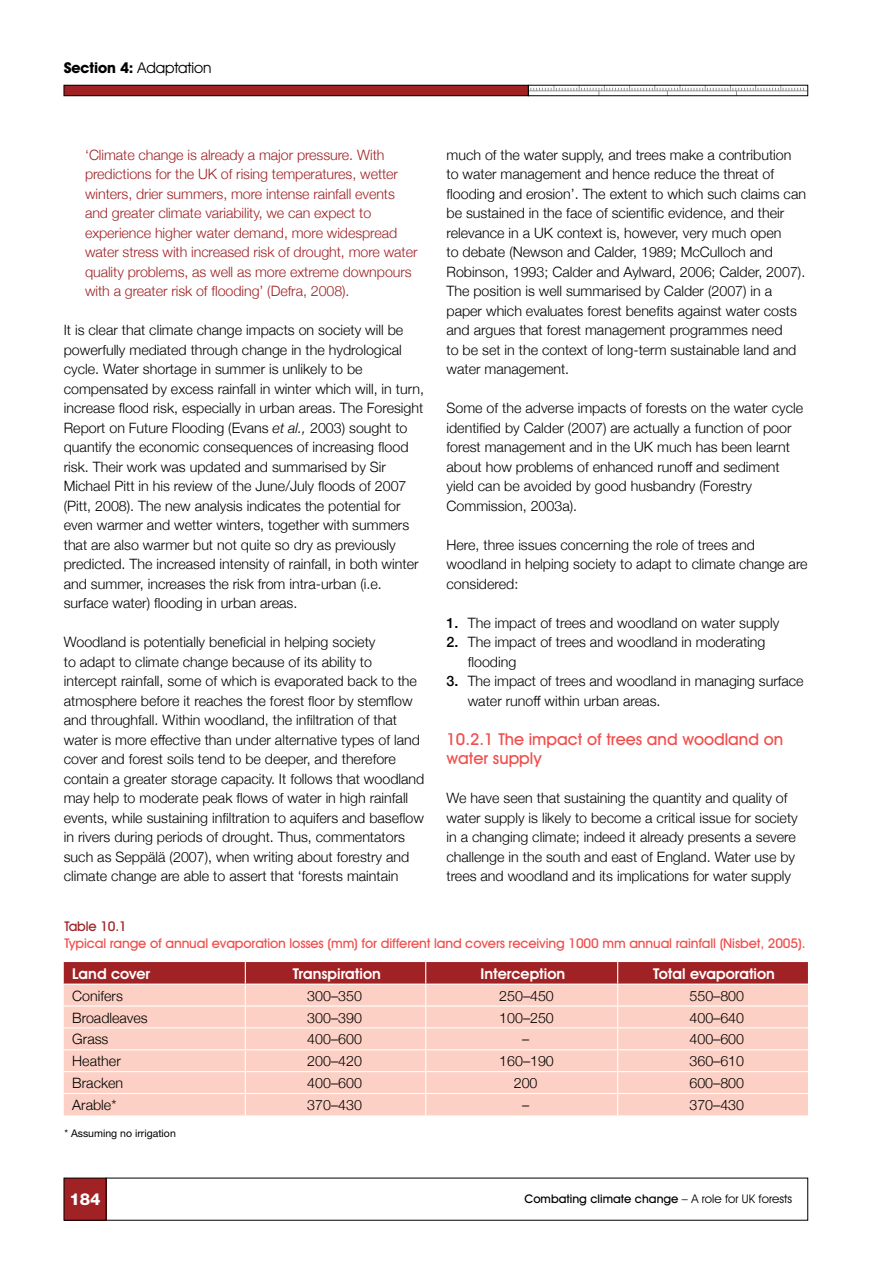
<style>
.page{position:relative;width:893px;height:1263px;background:#fff}
.page>*{position:absolute;margin:0;border:0;box-sizing:border-box;transform-origin:0 0}
.t1{font:500 16.5px/19.5px "Avant Garde IT Cby BT";color:#f04e4c}
.t2{font:800 16.5px "Helvetica Neue";color:#fff}
.t3{font:600 15px "Avant Garde IT Cby BT";color:#fff}
.t4{font:15px "Avant Garde IT Cby BT";letter-spacing:-.01em;color:#000}
.t5{font:300 14.25px/19.5px "Helvetica Neue";color:#000}
.t6{font:300 14.25px/19.5px "Helvetica Neue";letter-spacing:-.005em;color:#a02225}
.t7{font:500 13.5px "Avant Garde IT Cby BT";letter-spacing:-.01em;color:#f04e4c}
.t8{font:500 13.5px "Avant Garde IT Cby BT";letter-spacing:-.01em;color:#a02225}
.t9{font:500 12px "Avant Garde IT Cby BT";color:#000}
.t10{font:10.5px "Helvetica Neue";color:#000}
.s1{font-weight:700}
.s2{font-style:italic}
.s3{font-weight:500}
.s4{font-weight:400}
</style>
<div class="page">
<div style="left:64px;top:85px;width:464px;height:11px;background:#a02225"></div>
<div style="left:64px;top:85px;width:464px;height:11px;border:1px solid #000"></div>
<hr style="left:528px;top:91px;width:280px;height:1px;background:#939598">
<svg style="left:531px;top:87px;width:273px;height:7px"></svg>
<div style="left:64px;top:1178px;width:42px;height:42px;background:#a02225"></div>
<svg style="left:64px;top:962px;width:744px;height:153px;background:#efb9b0"></svg>
<p class="t4" style="left:64px;top:59px;width:149px"><span class="s1">Section 4:</span> Adaptation</p>
<p class="t6" style="left:85px;top:144px;width:334px">‘Climate change is already a major pressure. With predictions for the UK of rising temperatures, wetter winters, drier summers, more intense rainfall events and greater climate variability, we can expect to experience higher water demand, more widespread water stress with increased risk of drought, more water quality problems, as well as more extreme downpours with a greater risk of flooding’ (Defra, 2008).</p>
<p class="t5" style="left:64px;top:319px;width:362px">It is clear that climate change impacts on society will be powerfully mediated through change in the hydrological cycle. Water shortage in summer is unlikely to be compensated by excess rainfall in winter which will, in turn, increase flood risk, especially in urban areas. The Foresight Report on Future Flooding (Evans <span class="s2">et al.,</span> 2003) sought to quantify the economic consequences of increasing flood risk. Their work was updated and summarised by Sir Michael Pitt in his review of the June/July floods of 2007 (Pitt, 2008). The new analysis indicates the potential for even warmer and wetter winters, together with summers that are also warmer but not quite so dry as previously predicted. The increased intensity of rainfall, in both winter and summer, increases the risk from intra-urban (i.e. surface water) flooding in urban areas.</p>
<p class="t5" style="left:64px;top:631px;width:362px">Woodland is potentially beneficial in helping society<br>to adapt to climate change because of its ability to intercept rainfall, some of which is evaporated back to the atmosphere before it reaches the forest floor by stemflow and throughfall. Within woodland, the infiltration of that water is more effective than under alternative types of land cover and forest soils tend to be deeper, and therefore contain a greater storage capacity. It follows that woodland may help to moderate peak flows of water in high rainfall events, while sustaining infiltration to aquifers and baseflow in rivers during periods of drought. Thus, commentators such as Seppälä (2007), when writing about forestry and climate change are able to assert that ‘forests maintain</p>
<p class="t5" style="left:446px;top:144px;width:361px">much of the water supply, and trees make a contribution to water management and hence reduce the threat of flooding and erosion’. The extent to which such claims can be sustained in the face of scientific evidence, and their relevance in a UK context is, however, very much open<br>to debate (Newson and Calder, 1989; McCulloch and Robinson, 1993; Calder and Aylward, 2006; Calder, 2007).<br>The position is well summarised by Calder (2007) in a paper which evaluates forest benefits against water costs and argues that forest management programmes need<br>to be set in the context of long-term sustainable land and water management.</p>
<p class="t5" style="left:446px;top:397px;width:358px">Some of the adverse impacts of forests on the water cycle identified by Calder (2007) are actually a function of poor forest management and in the UK much has been learnt about how problems of enhanced runoff and sediment yield can be avoided by good husbandry (Forestry Commission, 2003a).</p>
<p class="t5" style="left:446px;top:534px;width:363px">Here, three issues concerning the role of trees and woodland in helping society to adapt to climate change are considered:</p>
<p class="t5" style="left:446px;top:612px;width:334px"><span class="s3">1.</span> The impact of trees and woodland on water supply</p>
<p class="t5" style="left:468px;top:631px;width:299px;text-indent:-21px"><span class="s3">2.</span> The impact of trees and woodland in moderating flooding</p>
<p class="t5" style="left:468px;top:670px;width:337px;text-indent:-21px"><span class="s3">3.</span> The impact of trees and woodland in managing surface water runoff within urban areas.</p>
<p class="t1" style="left:446px;top:729px;width:338px">10.2.1 The impact of trees and woodland on water supply</p>
<p class="t5" style="left:446px;top:787px;width:353px">We have seen that sustaining the quantity and quality of water supply is likely to become a critical issue for society in a changing climate; indeed it already presents a severe challenge in the south and east of England. Water use by trees and woodland and its implications for water supply</p>
<p class="t8" style="left:64px;top:918px;width:64px">Table 10.1</p>
<p class="t7" style="left:64px;top:934px;width:743px">Typical range of annual evaporation losses (mm) for different land covers receiving 1000 mm annual rainfall (Nisbet, 2005).</p>
<p class="t3" style="left:72px;top:964px;width:79px">Land cover</p>
<p class="t3" style="left:293px;top:964px;width:90px">Transpiration</p>
<p class="t3" style="left:481px;top:964px;width:86px">Interception</p>
<p class="t3" style="left:653px;top:964px;width:123px">Total evaporation</p>
<p class="t5" style="left:72px;top:985px;width:52px">Conifers</p>
<p class="t5" style="left:307px;top:985px;width:56px">300–350</p>
<p class="t5" style="left:499px;top:985px;width:56px">250–450</p>
<p class="t5" style="left:689px;top:985px;width:56px">550–800</p>
<p class="t5" style="left:72px;top:1007px;width:77px">Broadleaves</p>
<p class="t5" style="left:307px;top:1007px;width:56px">300–390</p>
<p class="t5" style="left:499px;top:1007px;width:56px">100–250</p>
<p class="t5" style="left:689px;top:1007px;width:56px">400–640</p>
<p class="t5" style="left:72px;top:1028px;width:38px">Grass</p>
<p class="t5" style="left:307px;top:1028px;width:56px">400–600</p>
<p class="t5" style="left:522px;top:1028px;width:9px">–</p>
<p class="t5" style="left:689px;top:1028px;width:56px">400–600</p>
<p class="t5" style="left:72px;top:1050px;width:50px">Heather</p>
<p class="t5" style="left:307px;top:1050px;width:56px">200–420</p>
<p class="t5" style="left:499px;top:1050px;width:56px">160–190</p>
<p class="t5" style="left:689px;top:1050px;width:56px">360–610</p>
<p class="t5" style="left:72px;top:1072px;width:52px">Bracken</p>
<p class="t5" style="left:307px;top:1072px;width:56px">400–600</p>
<p class="t5" style="left:514px;top:1072px;width:25px">200</p>
<p class="t5" style="left:689px;top:1072px;width:56px">600–800</p>
<p class="t5" style="left:72px;top:1094px;width:46px">Arable*</p>
<p class="t5" style="left:307px;top:1094px;width:56px">370–430</p>
<p class="t5" style="left:522px;top:1094px;width:9px">–</p>
<p class="t5" style="left:689px;top:1094px;width:56px">370–430</p>
<p class="t10" style="left:64px;top:1127px;width:113px">* Assuming no irrigation</p>
<p class="t2" style="left:69px;top:1189px;width:33px">184</p>
<p class="t9" style="left:524px;top:1192px;width:269px">Combating climate change <span class="s4">– A role for UK forests</span></p>
</div>
